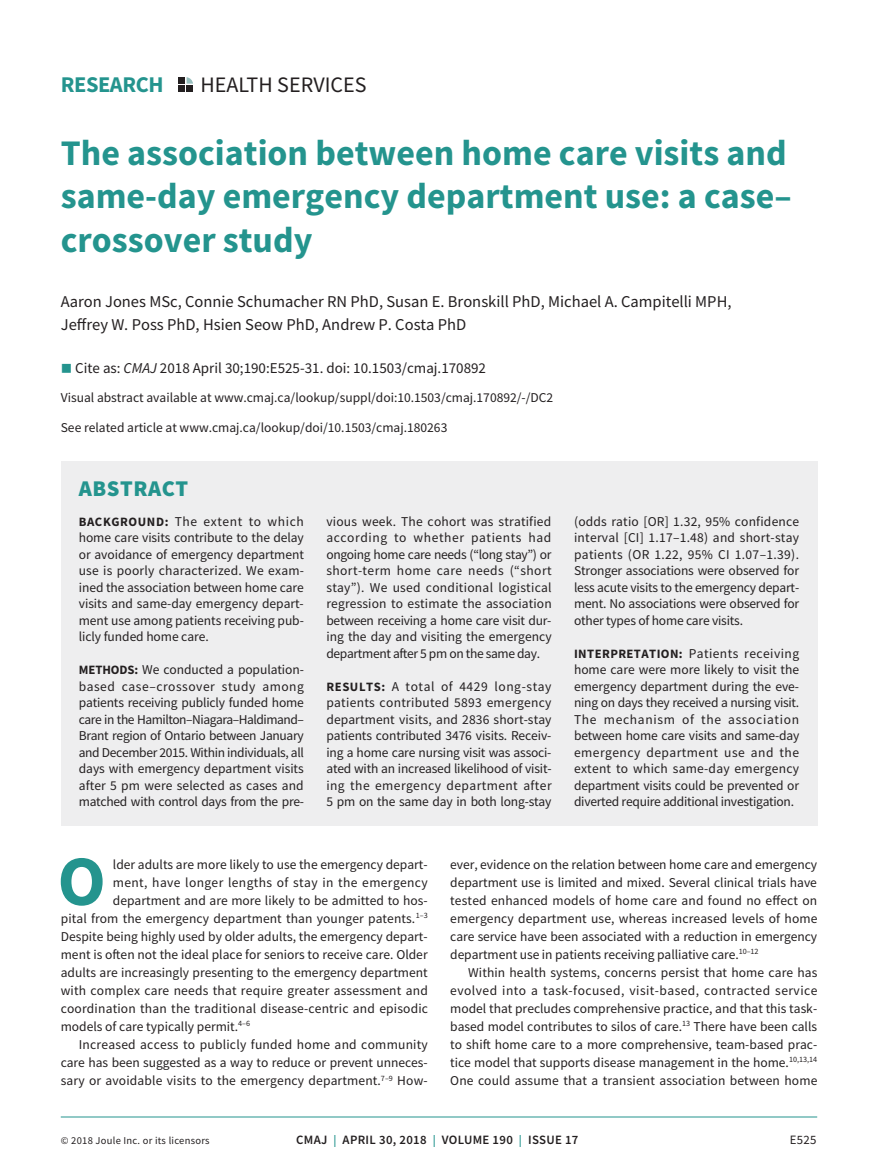
<style>
.page{position:relative;width:878px;height:1175px;background:#fff}
.page>*{position:absolute;margin:0;border:0;box-sizing:border-box;transform-origin:0 0}
.t1{font:700 70.65px "Source Sans Pro";color:#24948e}
.t2{font:700 36px/43.2px "Source Sans Pro";color:#24948e}
.t3{font:700 22.5px "Source Sans Pro";letter-spacing:-.02em;color:#24948e}
.t4{font:900 22.5px "Source Sans Pro";letter-spacing:.025em;color:#24948e}
.t5{font:22.05px "Source Sans Pro";color:#231f20}
.t6{font:16.5px/22.5px "Source Sans Pro";color:#231f20}
.t7{font:15px "Source Sans Pro";color:#231f20}
.t8{font:13.5px/16.5px "Source Sans Pro";color:#231f20;text-align:justify}
.t9{font:13.5px "Source Sans Pro";letter-spacing:.025em;color:#231f20}
.t10{font:600 12.75px "Source Sans Pro";letter-spacing:.025em;color:#231f20}
.t11{font:12.75px "Source Sans Pro";color:#231f20}
.t12{font:10.5px "Source Sans Pro";letter-spacing:.025em;color:#231f20}
.s1{color:#24948e}
.s2{font-style:italic}
.s3{font-weight:700;font-size:12.75px}
.s4{font-size:12px;color:#24948e}
</style>
<div class="page">
<hr style="left:61px;top:1116px;width:756px;height:1px;background:#24948e">
<div style="left:61px;top:461px;width:756px;height:364px;background:#eeeeef"></div>
<div style="left:178px;top:77px;width:7px;height:7px;background:#231f20"></div>
<div style="left:178px;top:85px;width:7px;height:7px;background:#231f20"></div>
<svg style="left:186px;top:77px;width:7px;height:7px"></svg>
<div style="left:186px;top:85px;width:7px;height:7px;background:#231f20"></div>
<h3 class="t3" style="left:61px;top:69px;width:104px">RESEARCH</h3>
<h3 class="t5" style="left:200px;top:70px;width:167px">HEALTH SERVICES</h3>
<h2 class="t2" style="left:61px;top:131px;width:732px">The association between home care visits and same-day emergency department use: a case– crossover study</h2>
<p class="t6" style="left:61px;top:290px;width:672px">Aaron Jones MSc, Connie Schumacher RN PhD, Susan E. Bronskill PhD, Michael A. Campitelli MPH,<br>Jeffrey W. Poss PhD, Hsien Seow PhD, Andrew P. Costa PhD</p>
<p class="t7" style="left:61px;top:358px;width:427px"><span class="s1">■</span> Cite as: <span class="s2">CMAJ</span> 2018 April 30;190:E525-31. doi: 10.1503/cmaj.170892</p>
<p class="t8" style="left:61px;top:389px;width:494px">Visual abstract available at www.cmaj.ca/lookup/suppl/doi:10.1503/cmaj.170892/-/DC2</p>
<p class="t8" style="left:61px;top:419px;width:388px">See related article at www.cmaj.ca/lookup/doi/10.1503/cmaj.180263</p>
<h3 class="t4" style="left:79px;top:473px;width:111px">ABSTRACT</h3>
<p class="t8" style="left:79px;top:513px;width:227px"><span class="s3">BACKGROUND:</span> The extent to which home care visits contribute to the delay or avoidance of emergency department use is poorly characterized. We exam&shy;ined the association between home care visits and same-day emergency depart&shy;ment use among patients receiving pub&shy;licly funded home care.</p>
<p class="t8" style="left:79px;top:661px;width:227px"><span class="s3">METHODS:</span> We conducted a population&shy;based case–crossover study among patients receiving publicly funded home care in the Hamilton–Niagara–Haldimand– Brant region of Ontario between January and December 2015. Within individuals, all days with emergency department visits after 5 pm were selected as cases and matched with control days from the pre-</p>
<p class="t8" style="left:326px;top:513px;width:227px">vious week. The cohort was stratified according to whether patients had ongoing home care needs (“long stay”) or short-term home care needs (“short stay”). We used conditional logistical regression to estimate the association between receiving a home care visit dur&shy;ing the day and visiting the emergency department after 5 pm on the same day.</p>
<p class="t8" style="left:326px;top:678px;width:227px"><span class="s3">RESULTS:</span> A total of 4429 long-stay patients contributed 5893 emergency department visits, and 2836 short-stay patients contributed 3476 visits. Receiv&shy;ing a home care nursing visit was associ&shy;ated with an increased likelihood of visit&shy;ing the emergency department after 5 pm on the same day in both long-stay</p>
<p class="t8" style="left:574px;top:513px;width:227px">(odds ratio [OR] 1.32, 95% confidence interval [CI] 1.17–1.48) and short-stay patients (OR 1.22, 95% CI 1.07–1.39).<br>Stronger associations were observed for less acute visits to the emergency depart&shy;ment. No associations were observed for other types of home care visits.</p>
<p class="t8" style="left:574px;top:645px;width:227px"><span class="s3">INTERPRETATION:</span> Patients receiving home care were more likely to visit the emergency department during the eve&shy;ning on days they received a nursing visit.<br>The mechanism of the association between home care visits and same-day emergency department use and the extent to which same-day emergency department visits could be prevented or diverted require additional investigation.</p>
<h1 class="t1" style="left:57px;top:833px;width:50px">O</h1>
<p class="t8" style="left:113px;top:856px;width:316px">lder adults are more likely to use the emergency depart-</p>
<p class="t9" style="left:113px;top:873px;width:316px">ment, have longer lengths of stay in the emergency</p>
<p class="t8" style="left:113px;top:892px;width:316px">department and are more likely to be admitted to hos-</p>
<p class="t8" style="left:61px;top:910px;width:368px">pital from the emergency department than younger patents.<sup>1–3</sup></p>
<p class="t8" style="left:61px;top:928px;width:368px">Despite being highly used by older adults, the emergency depart-</p>
<p class="t8" style="left:61px;top:946px;width:368px">ment is often not the ideal place for seniors to receive care. Older</p>
<p class="t8" style="left:61px;top:964px;width:368px">adults are increasingly presenting to the emergency department</p>
<p class="t8" style="left:61px;top:982px;width:368px">with complex care needs that require greater assessment and</p>
<p class="t8" style="left:61px;top:1000px;width:369px">coordination than the traditional disease-centric and episodic</p>
<p class="t8" style="left:61px;top:1018px;width:191px">models of care typically permit.<sup>4–6</sup></p>
<p class="t8" style="left:79px;top:1036px;width:350px">Increased access to publicly funded home and community</p>
<p class="t8" style="left:61px;top:1054px;width:368px">care has been suggested as a way to reduce or prevent unneces-</p>
<p class="t8" style="left:61px;top:1072px;width:368px">sary or avoidable visits to the emergency department.<sup>7–9</sup> How-</p>
<p class="t8" style="left:450px;top:855px;width:369px;line-height:18px">ever, evidence on the relation between home care and emergency department use is limited and mixed. Several clinical trials have tested enhanced models of home care and found no effect on emergency department use, whereas increased levels of home care service have been associated with a reduction in emergency department use in patients receiving palliative care.<sup>10–12</sup></p>
<p class="t8" style="left:450px;top:963px;width:369px;line-height:18px;text-indent:18px">Within health systems, concerns persist that home care has evolved into a task-focused, visit-based, contracted service model that precludes comprehensive practice, and that this task&shy;based model contributes to silos of care.<sup>13</sup> There have been calls to shift home care to a more comprehensive, team-based prac&shy;tice model that supports disease management in the home.<sup>10,13,14<br></sup>One could assume that a transient association between home</p>
<p class="t12" style="left:61px;top:1134px;width:150px">© 2018 Joule Inc. or its licensors</p>
<p class="t10" style="left:296px;top:1131px;width:284px">CMAJ <span class="s4">|</span> APRIL 30, 2018 <span class="s4">|</span> VOLUME 190 <span class="s4">|</span> ISSUE 17</p>
<p class="t11" style="left:789px;top:1132px;width:28px">E525</p>
</div>
